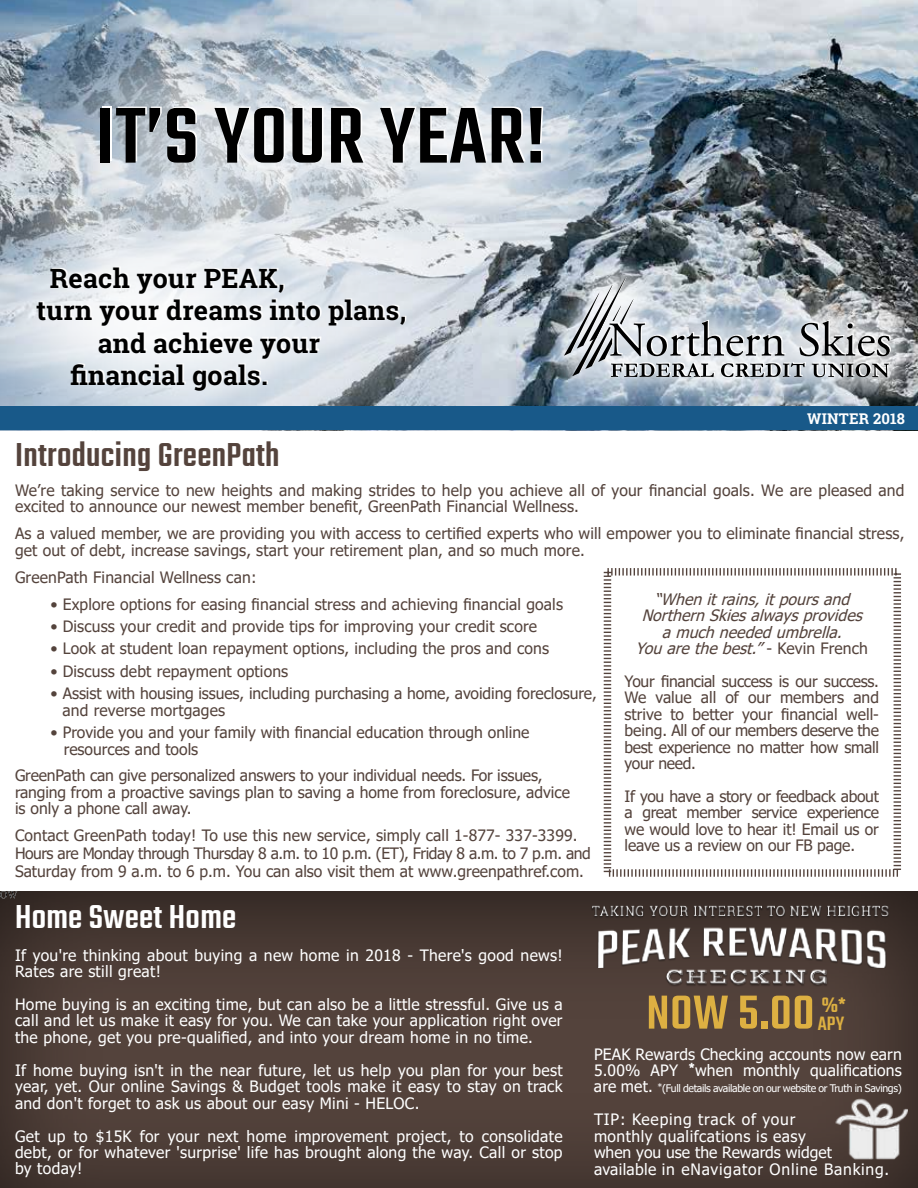
<style>
.page{position:relative;width:918px;height:1188px;background:#fff}
.page>*{position:absolute;margin:0;border:0;box-sizing:border-box;transform-origin:0 0}
.t1{font:500 86.7px "Teko";letter-spacing:.01em;color:#000}
.t2{font:500 52.35px "Teko";color:#ddb042}
.t3{font:500 35.85px "Teko";letter-spacing:.01em;color:#54433c}
.t4{font:500 35.85px "Teko";letter-spacing:.01em;color:#fff}
.t5{font:700 26.85px "Roboto Slab";letter-spacing:.01em;color:#000}
.t6{font:500 22.65px "Teko";color:#ddb042}
.t7{font:500 20.85px "Teko";color:#ddb042}
.t8{font:15.75px/16.5px "Tahoma";letter-spacing:.01em;color:#54433c}
.t9{font:15.75px/16.5px "Tahoma";letter-spacing:.02em;color:#fff}
.t10{font:15.75px/16.5px "Tahoma";letter-spacing:-.01em;color:#54433c}
.t11{font:italic 15.75px/16.5px "Tahoma";color:#54433c;text-align:center}
.t12{font:700 15px "Roboto Slab";letter-spacing:.01em;color:#fff}
.t13{font:10.5px "Tahoma";letter-spacing:-.03em;color:#fff}
.s1{font-style:normal}
.s2{font-size:15.75px}
</style>
<div class="page">
<div style="left:0;top:885px;width:918px;height:303px;background:#231f20;opacity:.75"></div>
<svg style="left:603px;top:568px;width:298px;height:309px"></svg>
<img style="left:681px;top:0;width:237px;height:431px">
<svg style="left:0;top:0;width:681px;height:431px"></svg>
<div style="left:0;top:406px;width:918px;height:24px;background:#185989"></div>
<div style="left:535px;top:246px;width:383px;height:162px;background:#fff;opacity:.76"></div>
<svg style="left:564px;top:277px;width:327px;height:100px"></svg>
<img style="left:551px;top:905px;width:367px;height:21px">
<img style="left:575px;top:962px;width:343px;height:25px">
<img style="left:587px;top:921px;width:317px;height:47px">
<img style="left:816px;top:1098px;width:91px;height:72px">
<h1 class="t1" style="left:95px;top:86px;width:452px">IT’S YOUR YEAR!</h1>
<h3 class="t5" style="left:50px;top:260px;width:236px">Reach your PEAK,</h3>
<h3 class="t5" style="left:36px;top:292px;width:372px">turn your dreams into plans,</h3>
<h3 class="t5" style="left:98px;top:325px;width:224px">and achieve your</h3>
<h3 class="t5" style="left:70px;top:357px;width:199px">financial goals.</h3>
<p class="t12" style="left:807px;top:408px;width:99px">WINTER 2018</p>
<h3 class="t3" style="left:15px;top:434px;width:266px">Introducing GreenPath</h3>
<p class="t8" style="left:15px;top:483px;width:891px">We’re taking service to new heights and making strides to help you achieve all of your financial goals. We are pleased and excited to announce our newest member benefit, GreenPath Financial Wellness.</p>
<p class="t8" style="left:15px;top:526px;width:891px">As a valued member, we are providing you with access to certified experts who will empower you to eliminate financial stress, get out of debt, increase savings, start your retirement plan, and so much more.</p>
<p class="t8" style="left:15px;top:570px;width:243px">GreenPath Financial Wellness can:</p>
<p class="t8" style="left:50px;top:596px;width:514px">• Explore options for easing financial stress and achieving financial goals</p>
<p class="t8" style="left:50px;top:619px;width:488px">• Discuss your credit and provide tips for improving your credit score</p>
<p class="t8" style="left:50px;top:641px;width:500px">• Look at student loan repayment options, including the pros and cons</p>
<p class="t8" style="left:50px;top:664px;width:239px">• Discuss debt repayment options</p>
<p class="t8" style="left:62px;top:686px;width:536px;text-indent:-12px">• Assist with housing issues, including purchasing a home, avoiding foreclosure, and reverse mortgages</p>
<p class="t8" style="left:64px;top:725px;width:467px;text-indent:-13px">• Provide you and your family with financial education through online resources and tools</p>
<p class="t10" style="left:15px;top:768px;width:557px">GreenPath can give personalized answers to your individual needs. For issues, ranging from a proactive savings plan to saving a home from foreclosure, advice is only a phone call away.</p>
<p class="t8" style="left:15px;top:827px;width:577px;line-height:18px">Contact GreenPath today! To use this new service, simply call 1-877- 337-3399.<br>Hours are Monday through Thursday 8 a.m. to 10 p.m. (ET), Friday 8 a.m. to 7 p.m. and<br>Saturday from 9 a.m. to 6 p.m. You can also visit them at www.greenpathref.com.</p>
<p class="t11" style="left:636px;top:592px;width:234px">“Whenitrains,itpoursand<br>NorthernSkiesalwaysprovides amuchneededumbrella.<br>Youarethebest.”<span class="s1">- Ke v i n F r e n c h</span></p>
<p class="t8" style="left:625px;top:674px;width:256px;text-align:justify">Your financial success is our success.<br>We value all of our members and strive to better your financial well&shy;being. All of our members deserve the best experience no matter how small your need.</p>
<p class="t8" style="left:625px;top:789px;width:256px;text-align:justify">If you have a story or feedback about a great member service experience we would love to hear it! Email us or leave us a review on our FB page.</p>
<h3 class="t4" style="left:15px;top:896px;width:223px">Home Sweet Home</h3>
<p class="t9" style="left:15px;top:948px;width:549px">If you're thinking about buying a new home in 2018 - There's good news!<br>Rates are still great!</p>
<p class="t9" style="left:15px;top:997px;width:549px;text-align:justify">Home buying is an exciting time, but can also be a little stressful. Give us a call and let us make it easy for you. We can take your application right over the phone, get you pre-qualified, and into your dream home in no time.</p>
<p class="t9" style="left:15px;top:1063px;width:549px;text-align:justify">If home buying isn't in the near future, let us help you plan for your best year, yet. Our online Savings &amp; Budget tools make it easy to stay on track and don't forget to ask us about our easy Mini - HELOC.</p>
<p class="t9" style="left:15px;top:1128px;width:549px;text-align:justify">Get up to $15K for your next home improvement project, to consolidate debt, or for whatever 'surprise' life has brought along the way. Call or stop by today!</p>
<h2 class="t2" style="left:646px;top:982px;width:170px">NOW 5.00</h2>
<h3 class="t6" style="left:822px;top:992px;width:26px">%*</h3>
<h3 class="t7" style="left:818px;top:1011px;width:28px">APY</h3>
<p class="t9" style="left:594px;top:1047px;width:309px">PEAK Rewards Checking accounts now earn<br>5.00% APY <sup>*</sup>when monthly qualifications</p>
<p class="t13" style="left:594px;top:1082px;width:309px"><span class="s2">are met.</span> <sup>*</sup>(Full details available on our website or Truth in Savings)</p>
<p class="t9" style="left:594px;top:1112px;width:297px">TIP: Keeping track of your<br>monthly qualifcations is easy<br>when you use the Rewards widget available in eNavigator Online Banking.</p>
</div>
